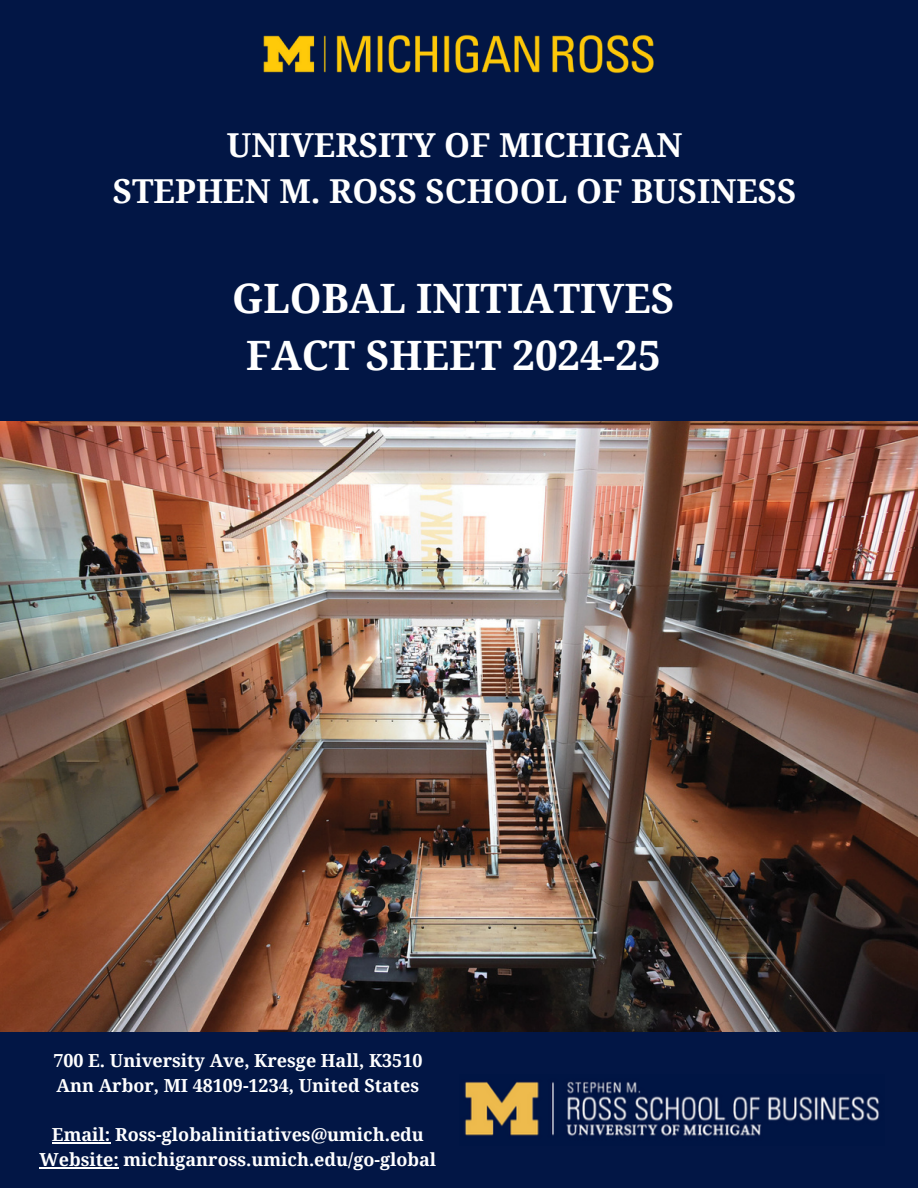
<style>
.page{position:relative;width:918px;height:1188px;background:#fff}
.page>*{position:absolute;margin:0;border:0;box-sizing:border-box;transform-origin:0 0}
.t1{font:700 40.5px/56.2px "Noto Serif";color:#fff;text-align:center}
.t2{font:700 33px/46.2px "Noto Serif";color:#fff;text-align:center}
.t3{font:700 18px "Noto Serif";color:#fff}
</style>
<div class="page">
<div style="left:0;top:1032px;width:918px;height:156px;background:#021645"></div>
<img style="left:465px;top:1081px;width:415px;height:55px">
<div style="left:0;top:0;width:918px;height:422px;background:#021645"></div>
<img style="left:263px;top:34px;width:391px;height:40px">
<img style="left:0;top:422px;width:918px;height:609px">
<hr style="left:52px;top:1142px;width:58px;height:2px;background:#fff">
<hr style="left:40px;top:1167px;width:79px;height:1px;background:#fff">
<p class="t2" style="left:113px;top:121px;width:685px">UNIVERSITY OF MICHIGAN<br>STEPHEN M. ROSS SCHOOL OF BUSINESS</p>
<p class="t1" style="left:232px;top:270px;width:444px">GLOBAL INITIATIVES<br>FACT SHEET 2024-25</p>
<p class="t3" style="left:53px;top:1048px;width:371px">700 E. University Ave, Kresge Hall, K3510</p>
<p class="t3" style="left:57px;top:1073px;width:364px">Ann Arbor, MI 48109-1234, United States</p>
<p class="t3" style="left:52px;top:1122px;width:373px">Email: Ross-globalinitiatives@umich.edu</p>
<p class="t3" style="left:40px;top:1147px;width:398px">Website: michiganross.umich.edu/go-global</p>
</div>
